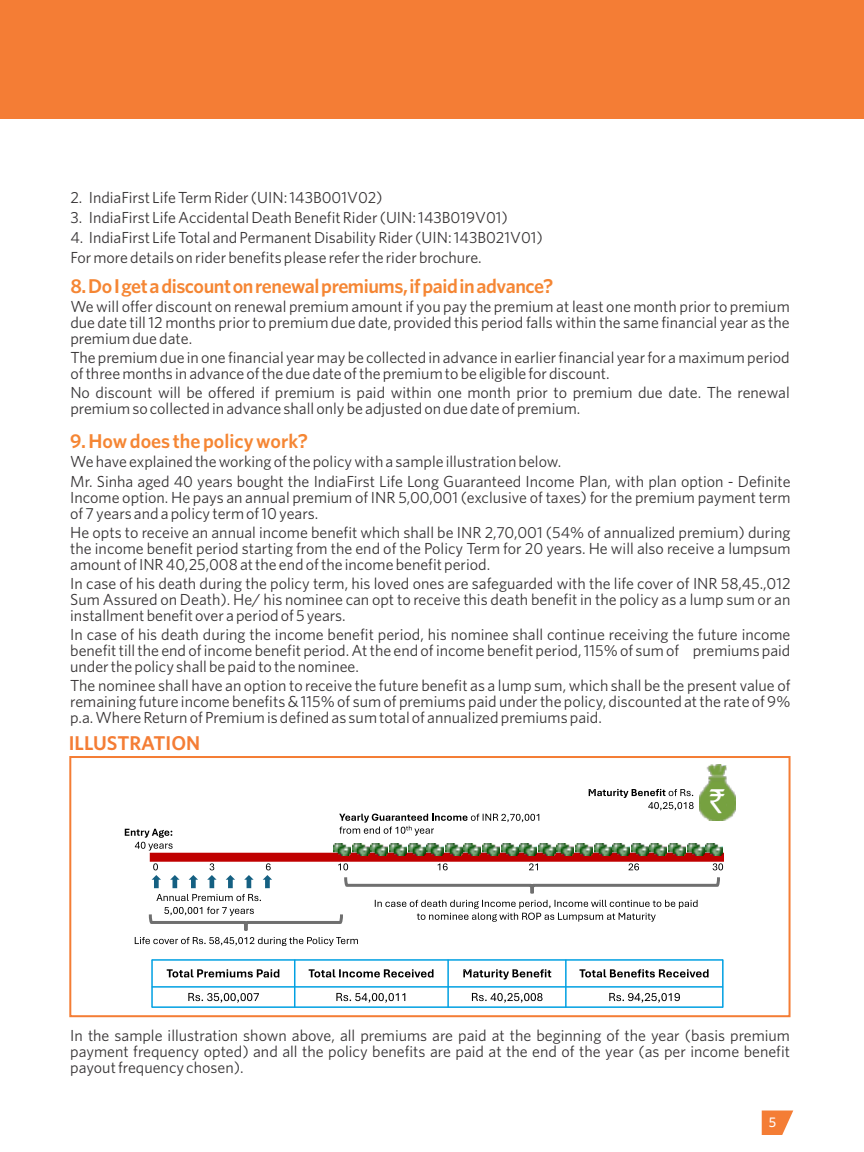
<style>
.page{position:relative;width:864px;height:1152px;background:#fff}
.page>*{position:absolute;margin:0;border:0;box-sizing:border-box;transform-origin:0 0}
.t1{font:34.2px "Rupee";color:#fefefe}
.t2{font:600 20px "Whitney";letter-spacing:-.02em;color:#f58634}
.t3{font:600 20px "Whitney";color:#f58634}
.t4{font:600 20px "Whitney";color:#f47d35}
.t5{font:16px/16px "Whitney";color:#373435;text-align:justify}
.t6{font:500 14px "Whitney";color:#fefefe}
</style>
<div class="page">
<div style="left:0;top:0;width:864px;height:119px;background:#f47d35"></div>
<svg style="left:762px;top:1111px;width:31px;height:24px"></svg>
<div style="left:69px;top:756px;width:722px;height:261px;border:2px solid #f47d35"></div>
<div style="left:150px;top:853px;width:574px;height:9px;background:#c00000"></div>
<img style="left:334px;top:844px;width:35px;height:12px">
<img style="left:427px;top:844px;width:35px;height:12px">
<img style="left:520px;top:844px;width:35px;height:12px">
<img style="left:613px;top:844px;width:35px;height:12px">
<img style="left:700px;top:764px;width:35px;height:57px">
<svg style="left:589px;top:789px;width:105px;height:21px"></svg>
<svg style="left:125px;top:829px;width:48px;height:22px"></svg>
<img style="left:464px;top:844px;width:35px;height:12px">
<img style="left:557px;top:844px;width:35px;height:12px">
<img style="left:650px;top:844px;width:35px;height:12px">
<img style="left:371px;top:844px;width:35px;height:12px">
<img style="left:501px;top:844px;width:17px;height:12px">
<img style="left:594px;top:844px;width:17px;height:12px">
<img style="left:687px;top:844px;width:17px;height:12px">
<img style="left:408px;top:844px;width:17px;height:12px">
<img style="left:706px;top:844px;width:17px;height:12px">
<svg style="left:339px;top:814px;width:200px;height:22px"></svg>
<hr style="left:294px;top:960px;width:1px;height:47px;background:#01a0e2">
<hr style="left:447px;top:960px;width:2px;height:47px;background:#01a0e2">
<hr style="left:565px;top:960px;width:2px;height:47px;background:#01a0e2">
<hr style="left:152px;top:986px;width:571px;height:2px;background:#01a0e2">
<hr style="left:151px;top:960px;width:2px;height:47px;background:#01a0e2">
<hr style="left:722px;top:960px;width:2px;height:47px;background:#01a0e2">
<hr style="left:152px;top:959px;width:571px;height:2px;background:#01a0e2">
<hr style="left:152px;top:1006px;width:571px;height:2px;background:#01a0e2">
<svg style="left:167px;top:969px;width:112px;height:9px"></svg>
<svg style="left:309px;top:969px;width:125px;height:9px"></svg>
<svg style="left:463px;top:969px;width:88px;height:11px"></svg>
<svg style="left:579px;top:969px;width:130px;height:9px"></svg>
<svg style="left:188px;top:993px;width:71px;height:10px"></svg>
<svg style="left:336px;top:993px;width:69px;height:10px"></svg>
<svg style="left:472px;top:993px;width:71px;height:10px"></svg>
<svg style="left:609px;top:993px;width:71px;height:10px"></svg>
<svg style="left:135px;top:863px;width:588px;height:83px"></svg>
<div style="left:709px;top:786px;width:17px;height:29px;background:#76a140"></div>
<p class="t5" style="left:70px;top:191px;width:314px">2. IndiaFirst Life Term Rider (UIN: 143B001V02)</p>
<p class="t5" style="left:70px;top:211px;width:439px">3. IndiaFirst Life Accidental Death Benefit Rider (UIN: 143B019V01)</p>
<p class="t5" style="left:70px;top:229px;width:474px;line-height:20px">4. IndiaFirst Life Total and Permanent Disability Rider (UIN: 143B021V01)<br>For more details on rider benefits please refer the rider brochure.</p>
<p class="t2" style="left:70px;top:278px;width:484px">8.DoIgetadiscountonrenewalpremiums,ifpaidinadvance?</p>
<p class="t5" style="left:70px;top:300px;width:721px">We will offer discount on renewal premium amount if you pay the premium at least one month prior to premium due date till 12 months prior to premium due date, provided this period falls within the same financial year as the premium due date.</p>
<p class="t5" style="left:70px;top:351px;width:721px">The premium due in one financial year may be collected in advance in earlier financial year for a maximum period of three months in advance of the due date of the premium to be eligible for discount.</p>
<p class="t5" style="left:70px;top:386px;width:721px">No discount will be offered if premium is paid within one month prior to premium due date. The renewal premium so collected in advance shall only be adjusted on due date of premium.</p>
<p class="t3" style="left:70px;top:434px;width:239px">9. How does the policy work?</p>
<p class="t5" style="left:70px;top:454px;width:722px;line-height:19.2px">We have explained the working of the policy with a sample illustration below.<br>Mr. Sinha aged 40 years bought the IndiaFirst Life Long Guaranteed Income Plan, with plan option - Definite</p>
<p class="t5" style="left:70px;top:490px;width:722px">Income option. He pays an annual premium of INR 5,00,001 (exclusive of taxes) for the premium payment term of 7 years and a policy term of 10 years.</p>
<p class="t5" style="left:70px;top:526px;width:722px">He opts to receive an annual income benefit which shall be INR 2,70,001 (54% of annualized premium) during the income benefit period starting from the end of the Policy Term for 20 years. He will also receive a lumpsum amount of INR 40,25,008 at the end of the income benefit period.</p>
<p class="t5" style="left:70px;top:577px;width:722px">In case of his death during the policy term, his loved ones are safeguarded with the life cover of INR 58,45.,012<br>Sum Assured on Death). He/ his nominee can opt to receive this death benefit in the policy as a lump sum or an installment benefit over a period of 5 years.</p>
<p class="t5" style="left:70px;top:628px;width:722px">In case of his death during the income benefit period, his nominee shall continue receiving the future income benefit till the end of income benefit period. At the end of income benefit period, 115% of sum of premiums paid under the policy shall be paid to the nominee.</p>
<p class="t5" style="left:70px;top:679px;width:722px">The nominee shall have an option to receive the future benefit as a lump sum, which shall be the present value of remaining future income benefits &amp; 115% of sum of premiums paid under the policy, discounted at the rate of 9% p.a. Where Return of Premium is defined as sum total of annualized premiums paid.</p>
<p class="t4" style="left:69px;top:735px;width:133px">ILLUSTRATION</p>
<h1 class="t1" style="left:709px;top:789px;width:19px">`</h1>
<p class="t5" style="left:70px;top:1029px;width:721px">In the sample illustration shown above, all premiums are paid at the beginning of the year (basis premium payment frequency opted) and all the policy benefits are paid at the end of the year (as per income benefit payout frequency chosen).</p>
<p class="t6" style="left:769px;top:1117px;width:9px">5</p>
</div>
